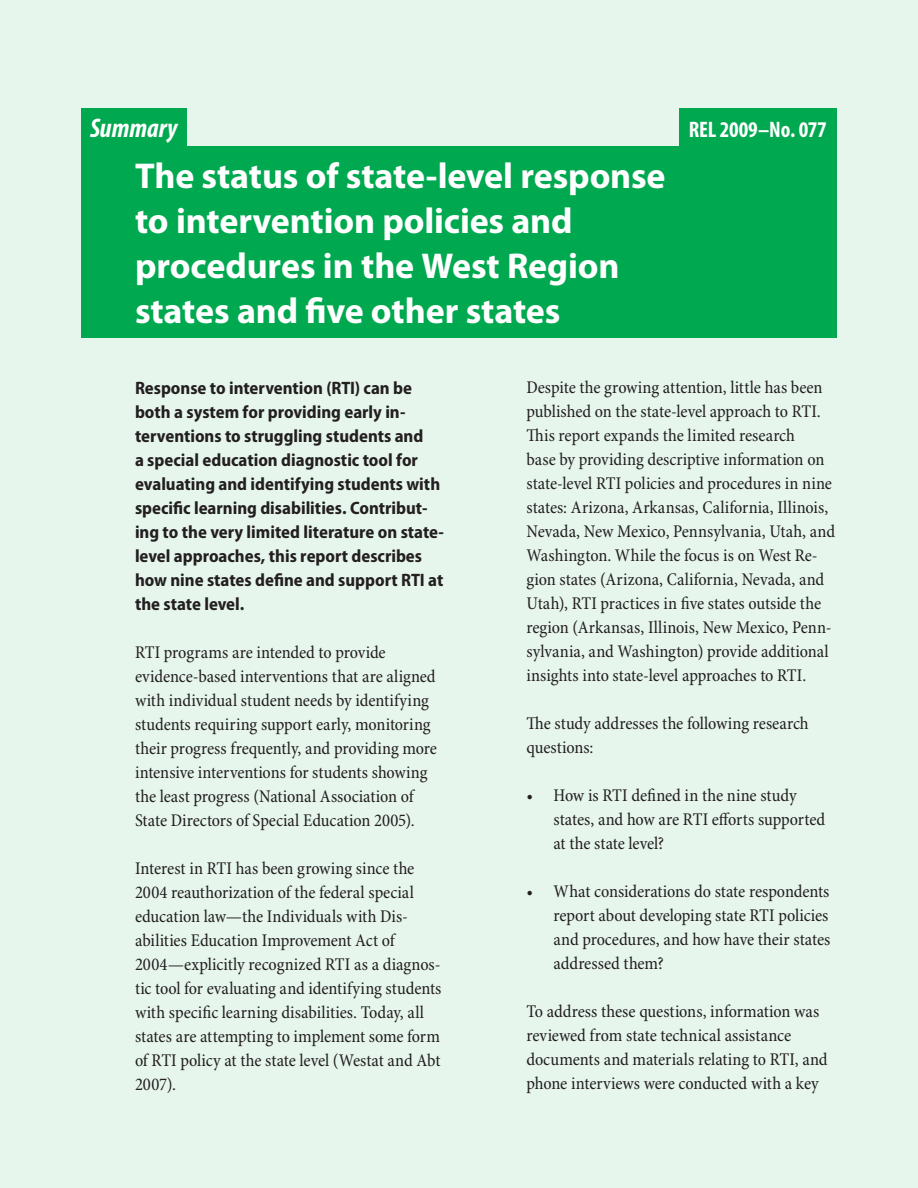
<style>
.page{position:relative;width:918px;height:1188px;background:#e6f6ed}
.page>*{position:absolute;margin:0;border:0;box-sizing:border-box;transform-origin:0 0}
.t1{font:700 36px/45px "Myriad Pro";letter-spacing:-.005em;color:#fff}
.t2{font:italic 700 condensed 27px "Myriad Pro";color:#fff}
.t3{font:700 condensed 22.5px "Myriad Pro";letter-spacing:-.01em;color:#fff}
.t4{font:condensed 18px/24px "Minion Pro";letter-spacing:-.005em;color:#231f20}
.t5{font:700 semi-condensed 18px/24px "Myriad Pro";color:#231f20}
</style>
<div class="page">
<div style="left:81px;top:108px;width:105px;height:38px;background:#00a94f"></div>
<div style="left:81px;top:146px;width:756px;height:192px;background:#00a94f"></div>
<div style="left:680px;top:108px;width:157px;height:38px;background:#00a94f"></div>
<p class="t2" style="left:90px;top:114px;width:89px">Summary</p>
<p class="t1" style="left:135px;top:154px;width:532px">The status of state-level response to intervention policies and procedures in the West Region states and five other states</p>
<p class="t3" style="left:689px;top:117px;width:140px">REL 2009–No. 077</p>
<p class="t5" style="left:135px;top:376px;width:311px">Response to intervention (RTI) can be both a system for providing early in&shy;terventions to struggling students and<br>a special education diagnostic tool for evaluating and identifying students with specific learning disabilities. Contribut&shy;ing to the very limited literature on state&shy;level approaches, this report describes how nine states define and support RTI at the state level.</p>
<p class="t4" style="left:135px;top:641px;width:304px">RTI programs are intended to provide evidence-based interventions that are aligned with individual student needs by identifying students requiring support early, monitoring their progress frequently, and providing more intensive interventions for students showing the least progress (National Association of State Directors of Special Education 2005).</p>
<p class="t4" style="left:135px;top:857px;width:308px">Interest in RTI has been growing since the 2004 reauthorization of the federal special education law—the Individuals with Dis&shy;abilities Education Improvement Act of 2004—explicitly recognized RTI as a diagnos&shy;tic tool for evaluating and identifying students with specific learning disabilities. Today, all states are attempting to implement some form of RTI policy at the state level (Westat and Abt 2007).</p>
<p class="t4" style="left:526px;top:376px;width:310px">Despite the growing attention, little has been published on the state-level approach to RTI.<br>This report expands the limited research<br>base by providing descriptive information on state-level RTI policies and procedures in nine states: Arizona, Arkansas, California, Illinois, Nevada, New Mexico, Pennsylvania, Utah, and Washington. While the focus is on West Re&shy;gion states (Arizona, California, Nevada, and Utah), RTI practices in five states outside the region (Arkansas, Illinois, New Mexico, Penn&shy;sylvania, and Washington) provide additional insights into state-level approaches to RTI.</p>
<p class="t4" style="left:526px;top:712px;width:284px">The study addresses the following research questions:</p>
<p class="t4" style="left:554px;top:784px;width:273px;text-indent:-27px">• How is RTI defined in the nine study states, and how are RTI efforts supported at the state level?</p>
<p class="t4" style="left:554px;top:880px;width:279px;text-align:justify;text-indent:-27px">• What considerations do state respondents report about developing state RTI policies and procedures, and how have their states addressed them?</p>
<p class="t4" style="left:526px;top:1000px;width:303px">To address these questions, information was reviewed from state technical assistance documents and materials relating to RTI, and phone interviews were conducted with a key</p>
</div>
